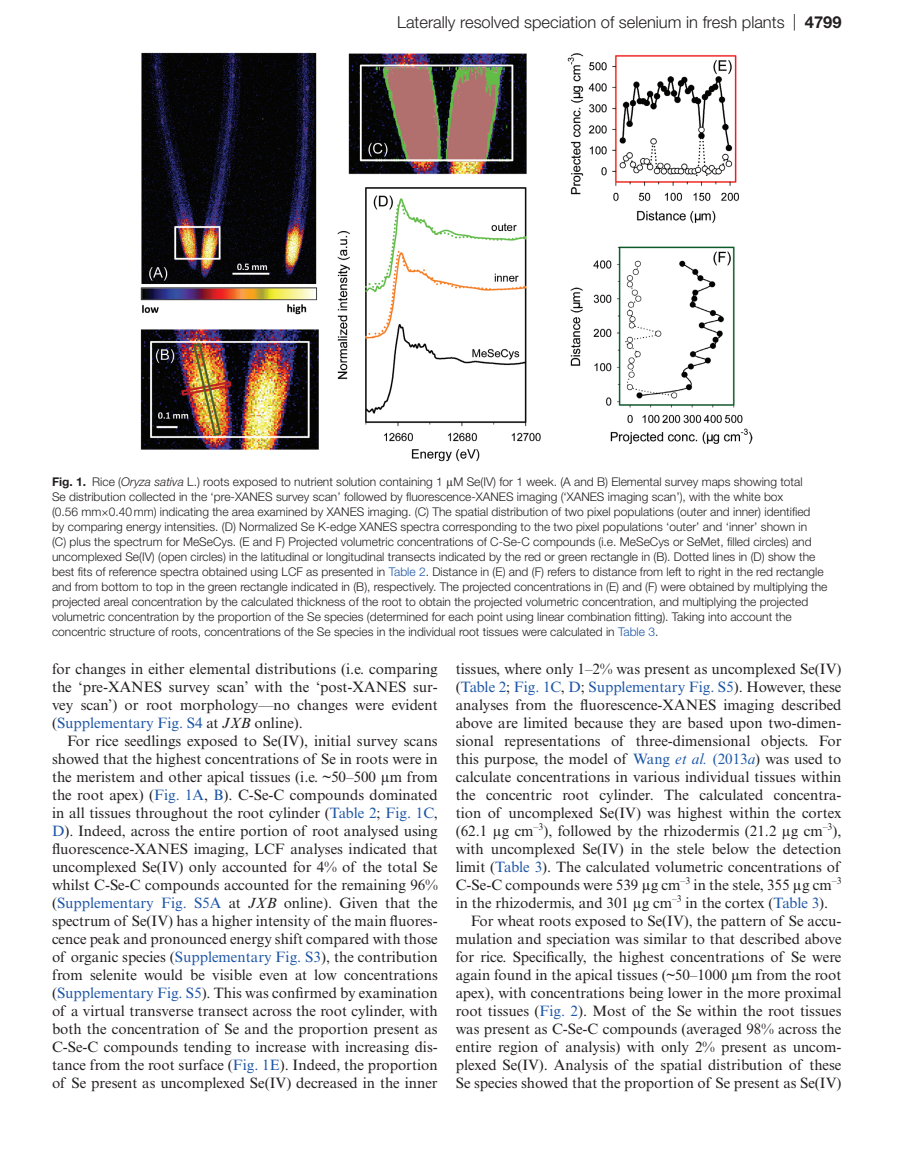
<style>
.page{position:relative;width:897px;height:1165px;background:#fff}
.page>*{position:absolute;margin:0;border:0;box-sizing:border-box;transform-origin:0 0}
.t1{font:300 16.5px "Helvetica Neue LT Std";color:#231f20}
.t2{font:15px/18px "Times New Roman MT Std";color:#231f20;text-align:justify}
.t3{font:15px "Times New Roman MT Std";color:#1e56a6}
.t4{font:300 12px/15px "Helvetica Neue LT Std";color:#231f20}
.s1{font-weight:700}
.s2{font-style:italic}
.s3{font-family:"Gandhari Unicode";font-weight:400}
.s4{color:#1e56a6}
.s5{font-family:"Gandhari Unicode"}
.s6{color:#231f20}
.s7{font-style:italic;color:#1e56a6}
</style>
<div class="page">
<img style="left:140px;top:52px;width:612px;height:410px">
<p class="t1" style="left:397px;top:12px;width:446px">Laterally resolved speciation of selenium in fresh plants | <span class="s1">4799</span></p>
<p class="t4" style="left:52px;top:474px;width:776px"><span class="s1">Fig. 1.</span> Rice (<span class="s2">Oryza sativa</span> L.) roots exposed to nutrient solution containing 1 <span class="s3">μ</span>M Se(IV) for 1 week. (A and B) Elemental survey maps showing total<br>Se distribution collected in the ‘pre-XANES survey scan’ followed by fluorescence-XANES imaging (‘XANES imaging scan’), with the white box<br>(0.56 mm×0.40mm) indicating the area examined by XANES imaging. (C) The spatial distribution of two pixel populations (outer and inner) identified<br>by comparing energy intensities. (D) Normalized Se K-edge XANES spectra corresponding to the two pixel populations ‘outer’ and ‘inner’ shown in<br>(C) plus the spectrum for MeSeCys. (E and F) Projected volumetric concentrations of C-Se-C compounds (i.e. MeSeCys or SeMet, filled circles) and uncomplexed Se(IV) (open circles) in the latitudinal or longitudinal transects indicated by the red or green rectangle in (B). Dotted lines in (D) show the best fits of reference spectra obtained using LCF as presented in <span class="s4">Table 2</span>. Distance in (E) and (F) refers to distance from left to right in the red rectangle and from bottom to top in the green rectangle indicated in (B), respectively. The projected concentrations in (E) and (F) were obtained by multiplying the projected areal concentration by the calculated thickness of the root to obtain the projected volumetric concentration, and multiplying the projected volumetric concentration by the proportion of the Se species (determined for each point using linear combination fitting). Taking into account the concentric structure of roots, concentrations of the Se species in the individual root tissues were calculated in <span class="s4">Table 3</span>.</p>
<p class="t2" style="left:52px;top:659px;width:387px">for changes in either elemental distributions (i.e. comparing the ‘pre-XANES survey scan’ with the ‘post-XANES sur&shy;vey scan’) or root morphology—no changes were evident (<span class="s4">Supplementary Fig. S4</span> at <span class="s2">JXB</span> online).</p>
<p class="t2" style="left:52px;top:731px;width:387px;text-indent:15px">For rice seedlings exposed to Se(IV), initial survey scans showed that the highest concentrations of Se in roots were in the meristem and other apical tissues (i.e. ~50–500 <span class="s5">μ</span>m from the root apex) (<span class="s4">Fig. 1A</span>, <span class="s4">B</span>). C-Se-C compounds dominated in all tissues throughout the root cylinder (<span class="s4">Table 2</span>; <span class="s4">Fig. 1C</span>, <span class="s4">D</span>). Indeed, across the entire portion of root analysed using fluorescence-XANES imaging, LCF analyses indicated that uncomplexed Se(IV) only accounted for 4% of the total Se whilst C-Se-C compounds accounted for the remaining 96% (<span class="s4">Supplementary Fig. S5A</span> at <span class="s2">JXB</span> online). Given that the spectrum of Se(IV) has a higher intensity of the main fluores&shy;cence peak and pronounced energy shift compared with those of organic species (<span class="s4">Supplementary Fig. S3</span>), the contribution from selenite would be visible even at low concentrations (<span class="s4">Supplementary Fig. S5</span>). This was confirmed by examination of a virtual transverse transect across the root cylinder, with both the concentration of Se and the proportion present as C-Se-C compounds tending to increase with increasing dis&shy;tance from the root surface (<span class="s4">Fig. 1E</span>). Indeed, the proportion of Se present as uncomplexed Se(IV) decreased in the inner</p>
<p class="t2" style="left:455px;top:659px;width:387px">tissues, where only 1–2% was present as uncomplexed Se(IV)</p>
<p class="t3" style="left:455px;top:678px;width:387px"><span class="s6">(</span>Table 2<span class="s6">;</span> Fig. 1C<span class="s6">,</span> D<span class="s6">;</span> Supplementary Fig. S5<span class="s6">). However, these</span></p>
<p class="t2" style="left:455px;top:695px;width:387px">analyses from the fluorescence-XANES imaging described</p>
<p class="t2" style="left:455px;top:713px;width:387px">above are limited because they are based upon two-dimen-</p>
<p class="t2" style="left:455px;top:731px;width:387px">sional representations of three-dimensional objects. For</p>
<p class="t2" style="left:455px;top:749px;width:387px">this purpose, the model of <span class="s4">Wang</span> <span class="s7">et al.</span> <span class="s4">(2013</span><span class="s7">a</span>) was used to</p>
<p class="t2" style="left:455px;top:767px;width:387px">calculate concentrations in various individual tissues within</p>
<p class="t2" style="left:455px;top:785px;width:387px">the concentric root cylinder. The calculated concentra-</p>
<p class="t2" style="left:455px;top:803px;width:387px">tion of uncomplexed Se(IV) was highest within the cortex</p>
<p class="t2" style="left:455px;top:821px;width:387px">(62.1 <span class="s5">μ</span>g cm<sup>–3</sup>), followed by the rhizodermis (21.2 <span class="s5">μ</span>g cm<sup>–3</sup>),</p>
<p class="t2" style="left:455px;top:839px;width:387px">with uncomplexed Se(IV) in the stele below the detection</p>
<p class="t2" style="left:455px;top:857px;width:386px">limit (<span class="s4">Table 3</span>). The calculated volumetric concentrations of</p>
<p class="t2" style="left:455px;top:875px;width:387px">C-Se-C compounds were 539 <span class="s5">μ</span>g cm<sup>–3</sup> in the stele, 355 <span class="s5">μ</span>g cm<sup>–3</sup></p>
<p class="t2" style="left:455px;top:893px;width:374px">in the rhizodermis, and 301 <span class="s5">μ</span>g cm<sup>–3</sup> in the cortex (<span class="s4">Table 3</span>).</p>
<p class="t2" style="left:470px;top:911px;width:372px">For wheat roots exposed to Se(IV), the pattern of Se accu-</p>
<p class="t2" style="left:455px;top:929px;width:387px">mulation and speciation was similar to that described above</p>
<p class="t2" style="left:455px;top:947px;width:387px">for rice. Specifically, the highest concentrations of Se were</p>
<p class="t2" style="left:455px;top:965px;width:387px">again found in the apical tissues (~50–1000 <span class="s5">μ</span>m from the root</p>
<p class="t2" style="left:455px;top:983px;width:387px">apex), with concentrations being lower in the more proximal</p>
<p class="t2" style="left:455px;top:1001px;width:387px">root tissues (<span class="s4">Fig. 2</span>). Most of the Se within the root tissues</p>
<p class="t2" style="left:455px;top:1019px;width:387px">was present as C-Se-C compounds (averaged 98% across the</p>
<p class="t2" style="left:455px;top:1037px;width:387px">entire region of analysis) with only 2% present as uncom-</p>
<p class="t2" style="left:455px;top:1055px;width:387px">plexed Se(IV). Analysis of the spatial distribution of these</p>
<p class="t2" style="left:455px;top:1073px;width:387px">Se species showed that the proportion of Se present as Se(IV)</p>
</div>
